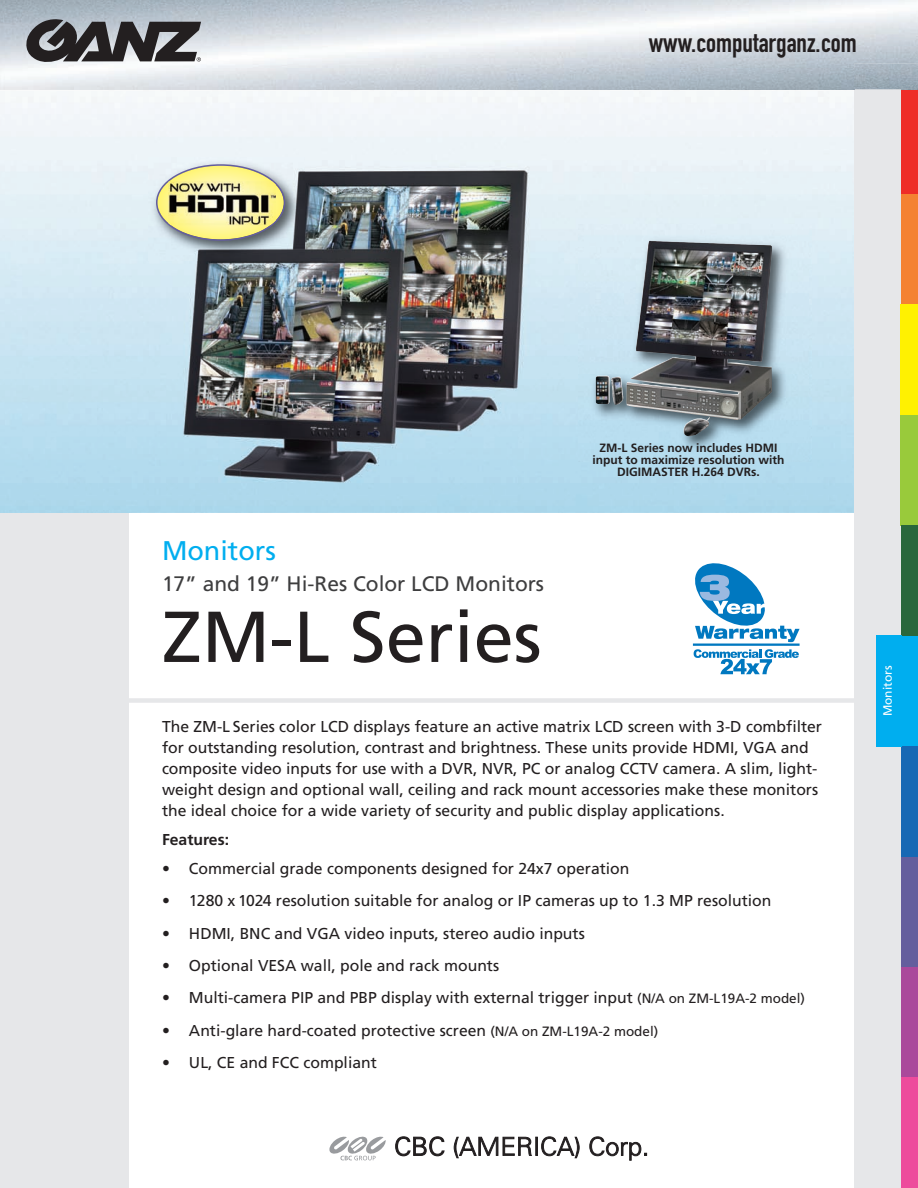
<style>
.page{position:relative;width:918px;height:1188px;background:#fff}
.page>*{position:absolute;margin:0;border:0;box-sizing:border-box;transform-origin:0 0}
.t1{font:72px "Frutiger";color:#231f20}
.t2{font:27px "DIN Engschrift Std";color:#231f20}
.t3{font:27px "Frutiger";color:#00aeef}
.t4{font:21px "Frutiger";color:#3e3e3f}
.t5{font:15.75px/21px "Frutiger";color:#231f20}
.t6{font:700 15.75px "Frutiger";color:#231f20}
.t7{font:700 12px/12px "Frutiger";color:#231f20;text-align:center}
.t8{font:12px "Frutiger";color:#fff}
.s1{font-size:13.5px}
</style>
<div class="page">
<div style="left:0;top:510px;width:129px;height:678px;background:#e6e7e9"></div>
<img style="left:0;top:89px;width:854px;height:424px">
<img style="left:0;top:510px;width:129px;height:3px">
<div style="left:854px;top:64px;width:64px;height:1124px;background:#e6e7e9"></div>
<div style="left:128px;top:698px;width:726px;height:5px;background:#e6e7e9"></div>
<svg style="left:329px;top:1136px;width:57px;height:24px"></svg>
<svg style="left:395px;top:1136px;width:50px;height:21px"></svg>
<svg style="left:454px;top:1137px;width:125px;height:21px"></svg>
<svg style="left:590px;top:1137px;width:57px;height:23px"></svg>
<img style="left:579px;top:224px;width:232px;height:237px">
<img style="left:596px;top:241px;width:176px;height:195px">
<img style="left:149px;top:157px;width:156px;height:104px">
<svg style="left:156px;top:164px;width:129px;height:77px;background:#d5d5a6"></svg>
<img style="left:168px;top:181px;width:108px;height:44px">
<svg style="left:695px;top:563px;width:105px;height:79px"></svg>
<hr style="left:693px;top:644px;width:107px;height:2px;background:#0078c0">
<svg style="left:694px;top:649px;width:105px;height:25px"></svg>
<div style="left:901px;top:85px;width:17px;height:109px;background:#ee2d28"></div>
<div style="left:901px;top:194px;width:17px;height:111px;background:#f48232"></div>
<div style="left:900px;top:305px;width:18px;height:110px;background:#fff101"></div>
<div style="left:901px;top:415px;width:17px;height:111px;background:#99ca3b"></div>
<div style="left:901px;top:526px;width:17px;height:110px;background:#29673c"></div>
<div style="left:901px;top:636px;width:17px;height:110px;background:#00aeef"></div>
<div style="left:901px;top:746px;width:17px;height:111px;background:#1768b4"></div>
<div style="left:901px;top:857px;width:17px;height:111px;background:#645e9d"></div>
<div style="left:901px;top:967px;width:17px;height:110px;background:#aa499b"></div>
<div style="left:901px;top:1077px;width:17px;height:111px;background:#ed4c9c"></div>
<div style="left:876px;top:636px;width:25px;height:111px;background:#00aeef"></div>
<img style="left:854px;top:64px;width:64px;height:25px">
<img style="left:901px;top:85px;width:17px;height:4px">
<svg style="left:26px;top:19px;width:175px;height:44px;background:#626265"></svg>
<h2 class="t2" style="left:649px;top:33px;width:209px">www.computarganz.com</h2>
<h2 class="t3" style="left:162px;top:540px;width:115px">Monitors</h2>
<h3 class="t4" style="left:162px;top:575px;width:384px">17” and 19” Hi-Res Color LCD Monitors</h3>
<h1 class="t1" style="left:162px;top:608px;width:381px">ZM-L Series</h1>
<p class="t7" style="left:592px;top:443px;width:194px">ZM-L Series now includes HDMI input to maximize resolution with<br>DIGIMASTER H.264 DVRs.</p>
<p class="t5" style="left:162px;top:718px;width:662px">The ZM-L Series color LCD displays feature an active matrix LCD screen with 3-D combfilter for outstanding resolution, contrast and brightness. These units provide HDMI, VGA and composite video inputs for use with a DVR, NVR, PC or analog CCTV camera. A slim, light&shy;weight design and optional wall, ceiling and rack mount accessories make these monitors the ideal choice for a wide variety of security and public display applications.</p>
<p class="t6" style="left:162px;top:833px;width:69px">Features:</p>
<p class="t5" style="left:162px;top:859px;width:469px">• Commercial grade components designed for 24x7 operation</p>
<p class="t5" style="left:162px;top:892px;width:611px">• 1280 x 1024 resolution suitable for analog or IP cameras up to 1.3 MP resolution</p>
<p class="t5" style="left:162px;top:924px;width:424px">• HDMI, BNC and VGA video inputs, stereo audio inputs</p>
<p class="t5" style="left:162px;top:956px;width:339px">• Optional VESA wall, pole and rack mounts</p>
<p class="t5" style="left:162px;top:989px;width:645px">• Multi-camera PIP and PBP display with external trigger input <span class="s1">(N/A on ZM-L19A-2 model)</span></p>
<p class="t5" style="left:162px;top:1021px;width:498px">• Anti-glare hard-coated protective screen <span class="s1">(N/A on ZM-L19A-2 model)</span></p>
<p class="t5" style="left:162px;top:1053px;width:216px">• UL, CE and FCC compliant</p>
<p class="t8" style="left:883px;top:716px;width:52px;rotate:-90deg">Monitors</p>
</div>
